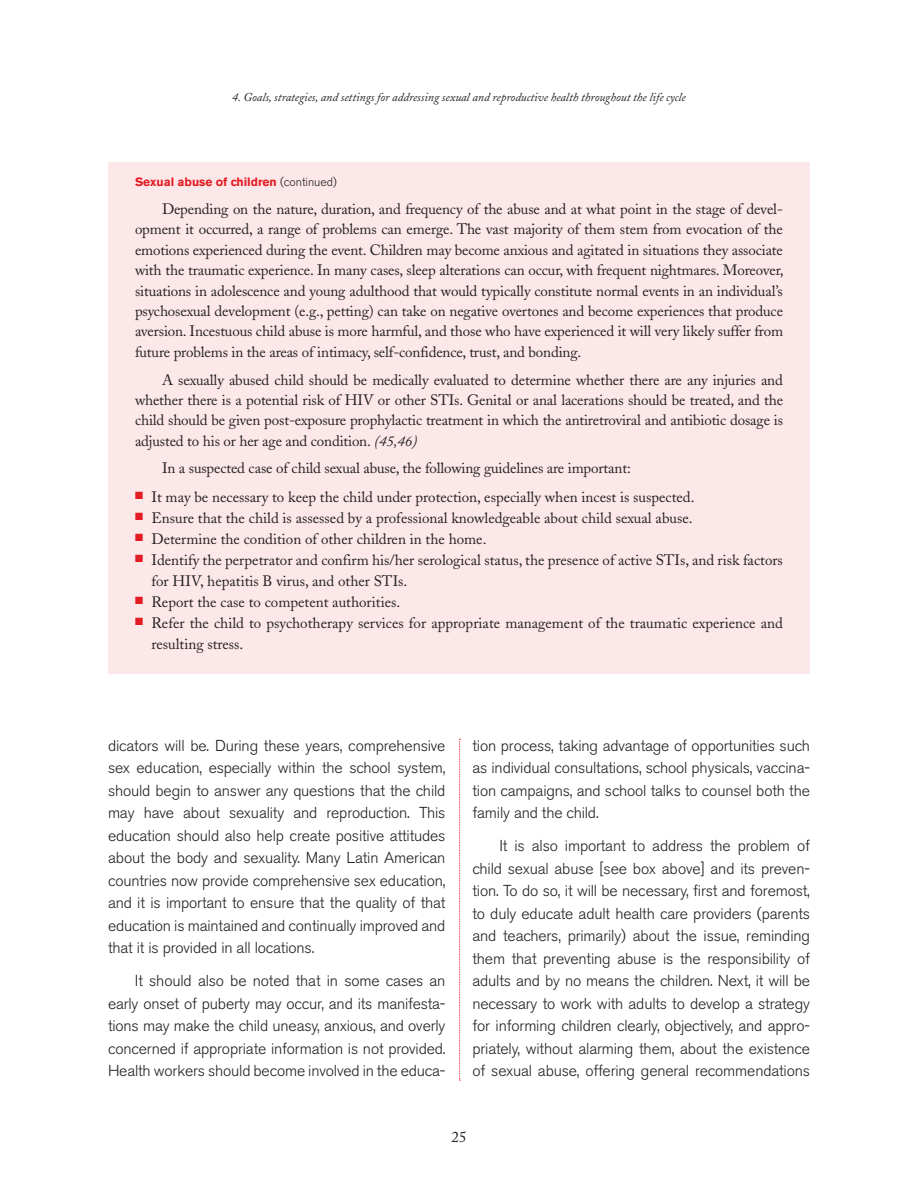
<style>
.page{position:relative;width:918px;height:1188px;background:#fff}
.page>*{position:absolute;margin:0;border:0;box-sizing:border-box;transform-origin:0 0}
.t1{font:300 15.75px/22.5px "Akzidenz Grotesk BE";letter-spacing:-.01em;color:#231f20;text-align:justify}
.t2{font:15px/20.4px "Adobe Caslon";color:#231f20;text-align:justify}
.t3{font:italic 12px "Adobe Caslon";color:#231f20}
.t4{font:700 12px "Akzidenz Grotesk BE";color:#e31b23}
.s1{font-weight:300;color:#231f20}
.s2{font-style:italic}
</style>
<div class="page">
<svg style="left:459px;top:739px;width:1px;height:342px"></svg>
<div style="left:108px;top:162px;width:702px;height:506px;background:#fce8e9"></div>
<div style="left:108px;top:202px;width:702px;height:472px;background:#fce8e9"></div>
<p class="t3" style="left:232px;top:90px;width:455px">4. Goals, strategies, and settings for addressing sexual and reproductive health throughout the life cycle</p>
<p class="t4" style="left:135px;top:175px;width:203px">Sexual abuse of children <span class="s1">(continued)</span></p>
<p class="t2" style="left:135px;top:199px;width:650px;text-indent:27px">Depending on the nature, duration, and frequency of the abuse and at what point in the stage of devel&shy;opment it occurred, a range of problems can emerge. The vast majority of them stem from evocation of the emotions experienced during the event. Children may become anxious and agitated in situations they associate with the traumatic experience. In many cases, sleep alterations can occur, with frequent nightmares. Moreover, situations in adolescence and young adulthood that would typically constitute normal events in an individual’s psychosexual development (e.g., petting) can take on negative overtones and become experiences that produce aversion. Incestuous child abuse is more harmful, and those who have experienced it will very likely suffer from future problems in the areas of intimacy, self-confidence, trust, and bonding.</p>
<p class="t2" style="left:135px;top:369px;width:650px;text-indent:27px">A sexually abused child should be medically evaluated to determine whether there are any injuries and whether there is a potential risk of HIV or other STIs. Genital or anal lacerations should be treated, and the child should be given post-exposure prophylactic treatment in which the antiretroviral and antibiotic dosage is adjusted to his or her age and condition. <span class="s2">(45,46)</span></p>
<p class="t2" style="left:162px;top:458px;width:470px">In a suspected case of child sexual abuse, the following guidelines are important:</p>
<p class="t2" style="left:135px;top:487px;width:561px"><sup>■</sup> It may be necessary to keep the child under protection, especially when incest is suspected.</p>
<p class="t2" style="left:135px;top:508px;width:559px"><sup>■</sup> Ensure that the child is assessed by a professional knowledgeable about child sexual abuse.</p>
<p class="t2" style="left:135px;top:529px;width:353px"><sup>■</sup> Determine the condition of other children in the home.</p>
<p class="t2" style="left:151px;top:549px;width:633px;line-height:21px;text-indent:-16px"><sup>■</sup> Identify the perpetrator and confirm his/her serological status, the presence of active STIs, and risk factors for HIV, hepatitis B virus, and other STIs.</p>
<p class="t2" style="left:135px;top:592px;width:267px"><sup>■</sup> Report the case to competent authorities.</p>
<p class="t2" style="left:151px;top:612px;width:633px;line-height:21px;text-indent:-16px"><sup>■</sup> Refer the child to psychotherapy services for appropriate management of the traumatic experience and resulting stress.</p>
<p class="t1" style="left:108px;top:734px;width:339px">dicators will be. During these years, comprehensive sex education, especially within the school system, should begin to answer any questions that the child may have about sexuality and reproduction. This education should also help create positive attitudes about the body and sexuality. Many Latin American countries now provide comprehensive sex education, and it is important to ensure that the quality of that education is maintained and continually improved and that it is provided in all locations.</p>
<p class="t1" style="left:108px;top:970px;width:339px;text-indent:27px">It should also be noted that in some cases an early onset of puberty may occur, and its manifesta&shy;tions may make the child uneasy, anxious, and overly concerned if appropriate information is not provided.<br>Health workers should become involved in the educa-</p>
<p class="t1" style="left:473px;top:734px;width:339px">tion process, taking advantage of opportunities such as individual consultations, school physicals, vaccina&shy;tion campaigns, and school talks to counsel both the family and the child.</p>
<p class="t1" style="left:473px;top:835px;width:339px;text-indent:27px">It is also important to address the problem of child sexual abuse [see box above] and its preven&shy;tion. To do so, it will be necessary, first and foremost, to duly educate adult health care providers (parents and teachers, primarily) about the issue, reminding them that preventing abuse is the responsibility of adults and by no means the children. Next, it will be necessary to work with adults to develop a strategy for informing children clearly, objectively, and appro&shy;priately, without alarming them, about the existence of sexual abuse, offering general recommendations</p>
<p class="t2" style="left:452px;top:1127px;width:16px">25</p>
</div>
